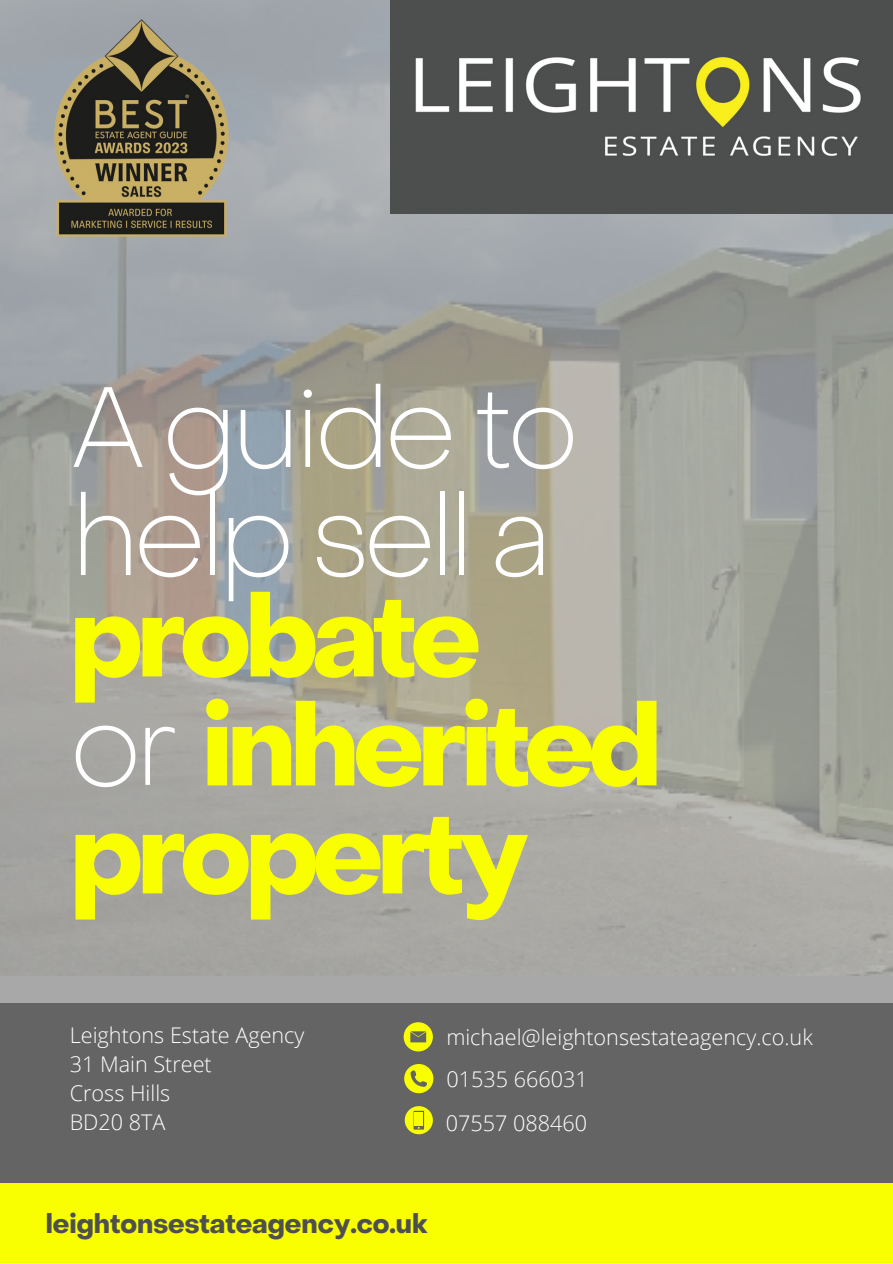
<style>
.page{position:relative;width:893px;height:1264px;background:#fff}
.page>*{position:absolute;margin:0;border:0;box-sizing:border-box;transform-origin:0 0}
.t1{font:700 113.7px/108.4px "Object Sans";letter-spacing:-.05em;color:#faff00}
.t2{font:100 113.7px/108px "Object Sans";letter-spacing:-.05em;color:#fff}
.t3{font:700 26.85px "Object Sans";color:#4e5050}
.t4{font:300 21.6px/29.2px "Open Sans";color:#fff}
.s1{font-weight:100;color:#fff}
</style>
<div class="page">
<div style="left:0;top:0;width:892px;height:1262px;background:#a8a8a8"></div>
<img style="left:0;top:14px;width:892px;height:961px">
<div style="left:0;top:1180px;width:892px;height:82px;background:#faff00"></div>
<div style="left:0;top:1003px;width:892px;height:179px;background:#646464"></div>
<div style="left:403px;top:1022px;width:30px;height:29px;background:#faff00;border-radius:50%"></div>
<svg style="left:410px;top:1031px;width:16px;height:11px"></svg>
<svg style="left:404px;top:1064px;width:29px;height:29px"></svg>
<img style="left:390px;top:0;width:502px;height:214px">
<svg style="left:405px;top:1106px;width:28px;height:28px"></svg>
<img style="left:35px;top:14px;width:212px;height:241px">
<h1 class="t2" style="left:71px;top:384px;width:509px">A guide to help sell a</h1>
<h1 class="t1" style="left:70px;top:593px;width:593px">probate<br><span class="s1">or</span> inherited property</h1>
<p class="t4" style="left:70px;top:1019px;width:236px">Leightons Estate Agency<br>31 Main Street<br>Cross Hills<br>BD20 8TA</p>
<p class="t4" style="left:446px;top:1015px;width:368px;line-height:41.7px">michael@leightonsestateagency.co.uk<br>01535 666031</p>
<p class="t4" style="left:446px;top:1107px;width:143px">07557 088460</p>
<p class="t3" style="left:46px;top:1212px;width:383px">leightonsestateagency.co.uk</p>
</div>
